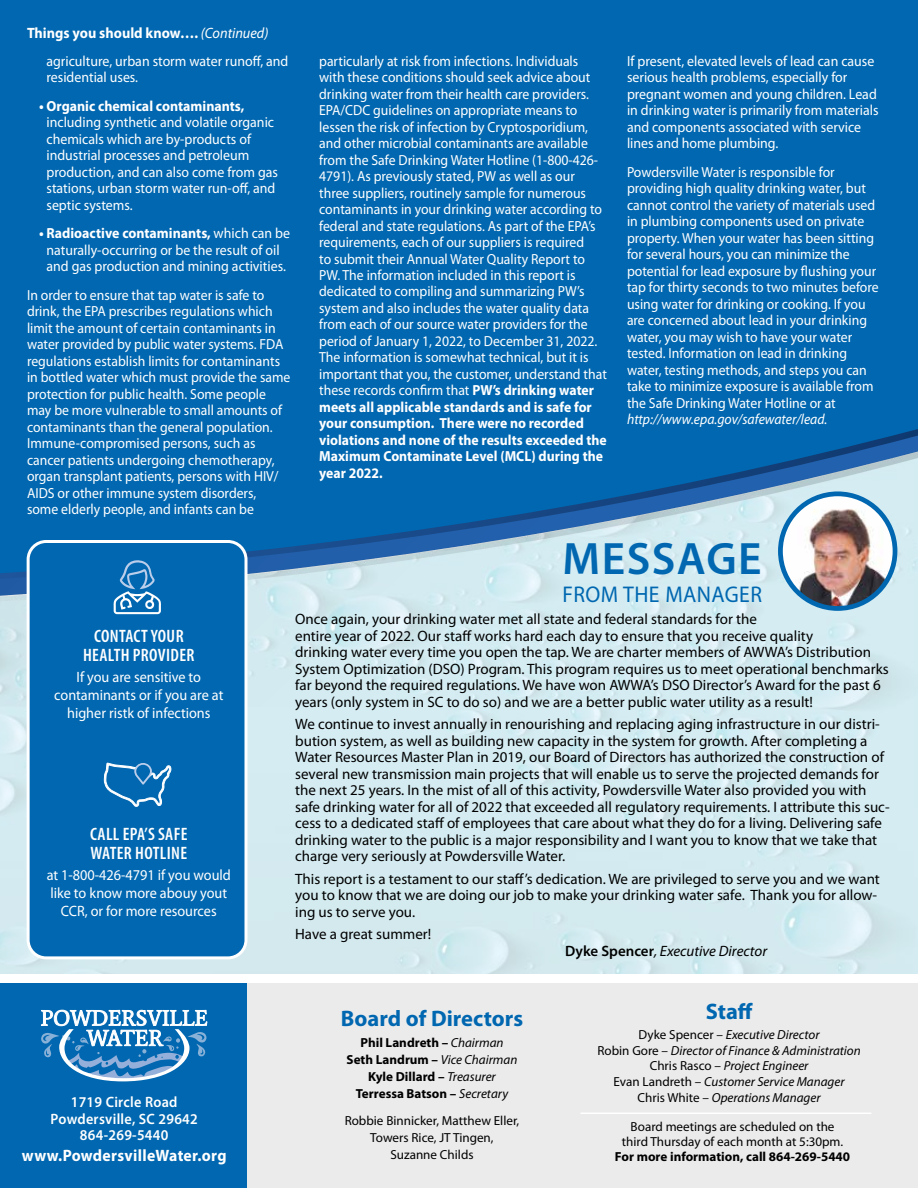
<style>
.page{position:relative;width:918px;height:1188px;background:#fff}
.page>*{position:absolute;margin:0;border:0;box-sizing:border-box;transform-origin:0 0}
.t1{font:600 45.6px "Myriad Pro";letter-spacing:.03em;color:#0067b0}
.t2{font:22.8px "Myriad Pro";letter-spacing:.02em;color:#0067b0;scale:.95 1}
.t3{font:700 22.5px "Myriad Pro";color:#0067b0}
.t4{font:600 condensed 18px/19.5px "Myriad Pro";letter-spacing:.02em;color:#fff;text-align:center}
.t5{font:700 16.5px "Myriad Pro";letter-spacing:.02em;color:#fff;scale:.95 1}
.t6{font:15px/16.5px "Myriad Pro";color:#000}
.t7{font:15px/18px "Myriad Pro";color:#fff;text-align:center;scale:.95 1}
.t8{font:600 15px/16.5px "Myriad Pro";letter-spacing:.02em;color:#fff;text-align:center;scale:.95 1}
.t9{font:700 15px "Myriad Pro";color:#fff;scale:.95 1}
.t10{font:italic 15px "Myriad Pro";color:#000}
.t11{font:14.7px/16.5px "Myriad Pro";color:#fff;scale:.94 1}
.t12{font:14.7px/16.5px "Myriad Pro";color:#fff;scale:.95 1}
.t13{font:italic 14.7px "Myriad Pro";color:#fff;scale:.94 1}
.t14{font:700 14.7px "Myriad Pro";color:#fff;scale:.95 1}
.t15{font:italic 13.2px/15.8px "Myriad Pro";color:#000;text-align:center}
.t16{font:700 13.2px/17px "Myriad Pro";color:#000;text-align:center}
.t17{font:13.2px/17px "Myriad Pro";color:#000;text-align:center}
.s1{font-weight:400;font-style:italic}
.s2{font-weight:700}
.s3{font-weight:600;font-style:normal}
.s4{font-style:normal}
</style>
<div class="page">
<div style="left:0;top:0;width:918px;height:589px;background:#0067b0"></div>
<img style="left:0;top:446px;width:918px;height:527px">
<div style="left:0;top:984px;width:316px;height:204px;background:#0067b0"></div>
<div style="left:248px;top:984px;width:670px;height:204px;background:#ebebec"></div>
<img style="left:780px;top:494px;width:115px;height:114px;border-radius:57px">
<div style="left:778px;top:491px;width:119px;height:120px;border:5px solid #0067b0;border-radius:50%"></div>
<hr style="left:580px;top:1113px;width:291px;height:1px;background:#fff">
<svg style="left:41px;top:1010px;width:166px;height:71px"></svg>
<div style="left:28px;top:542px;width:218px;height:416px;background:#0067b0;border-radius:18px"></div>
<div style="left:27px;top:540px;width:221px;height:419px;border:3px solid #fff;border-radius:18px"></div>
<svg style="left:114px;top:560px;width:47px;height:54px"></svg>
<svg style="left:104px;top:762px;width:67px;height:45px"></svg>
<p class="t9" style="left:27px;top:23px;width:256px">Things you should know…. <span class="s1">(Continued)</span></p>
<p class="t12" style="left:47px;top:52px;width:256px">agriculture, urban storm water runoff, and residential uses.</p>
<p class="t14" style="left:39px;top:96px;width:218px">• Organic chemical contaminants,</p>
<p class="t12" style="left:47px;top:114px;width:245px">including synthetic and volatile organic chemicals which are by-products of industrial processes and petroleum production, and can also come from gas stations, urban storm water run-off, and septic systems.</p>
<p class="t12" style="left:39px;top:225px;width:266px;text-align:center"><span class="s2">• Radioactive contaminants,</span> which can be naturally-occurring or be the result of oil and gas production and mining activities.</p>
<p class="t11" style="left:27px;top:286px;width:282px">In order to ensure that tap water is safe to drink, the EPA prescribes regulations which limit the amount of certain contaminants in water provided by public water systems. FDA regulations establish limits for contaminants in bottled water which must provide the same protection for public health. Some people may be more vulnerable to small amounts of contaminants than the general population.<br>Immune-compromised persons, such as cancer patients undergoing chemotherapy, organ transplant patients, persons with HIV/ AIDS or other immune system disorders, some elderly people, and infants can be</p>
<p class="t11" style="left:319px;top:52px;width:308px">particularly at risk from infections. Individuals with these conditions should seek advice about drinking water from their health care providers.<br>EPA/CDC guidelines on appropriate means to lessen the risk of infection by Cryptosporidium, and other microbial contaminants are available from the Safe Drinking Water Hotline (1-800-426- 4791). As previously stated, PW as well as our three suppliers, routinely sample for numerous contaminants in your drinking water according to federal and state regulations. As part of the EPA’s requirements, each of our suppliers is required<br>to submit their Annual Water Quality Report to PW. The information included in this report is dedicated to compiling and summarizing PW’s system and also includes the water quality data from each of our source water providers for the period of January 1, 2022, to December 31, 2022.<br>The information is somewhat technical, but it is important that you, the customer, understand that these records confirm that <span class="s2">PW’s drinking water meets all applicable standards and is safe for your consumption. There were no recorded violations and none of the results exceeded the Maximum Contaminate Level (MCL) during the year 2022.</span></p>
<p class="t12" style="left:627px;top:52px;width:266px">If present, elevated levels of lead can cause serious health problems, especially for pregnant women and young children. Lead in drinking water is primarily from materials and components associated with service lines and home plumbing.</p>
<p class="t11" style="left:627px;top:163px;width:269px">Powdersville Water is responsible for providing high quality drinking water, but cannot control the variety of materials used in plumbing components used on private property. When your water has been sitting for several hours, you can minimize the potential for lead exposure by flushing your tap for thirty seconds to two minutes before using water for drinking or cooking. If you are concerned about lead in your drinking water, you may wish to have your water tested. Information on lead in drinking water, testing methods, and steps you can take to minimize exposure is available from the Safe Drinking Water Hotline or at</p>
<p class="t13" style="left:627px;top:410px;width:215px">http://www.epa.gov/safewater/lead.</p>
<h1 class="t1" style="left:563px;top:529px;width:201px">MESSAGE</h1>
<h2 class="t2" style="left:562px;top:581px;width:212px">FROM THE MANAGER</h2>
<p class="t4" style="left:83px;top:626px;width:113px">CONTACT YOUR<br>HEALTH PROVIDER</p>
<p class="t7" style="left:54px;top:668px;width:180px">If you are sensitive to contaminants or if you are at higher ristk of infections</p>
<p class="t4" style="left:90px;top:824px;width:99px;text-align:left">CALL EPA’S SAFE<br>WATER HOTLINE</p>
<p class="t7" style="left:47px;top:866px;width:196px">at 1-800-426-4791 if you would like to know more abouy yout<br>CCR, or for more resources</p>
<p class="t8" style="left:51px;top:1094px;width:156px">1719 Circle Road<br>Powdersville, SC 29642<br>864-269-5440</p>
<p class="t5" style="left:22px;top:1145px;width:217px">www.PowdersvilleWater.org</p>
<p class="t6" style="left:295px;top:611px;width:595px">Once again, your drinking water met all state and federal standards for the<br>entire year of 2022. Our staff works hard each day to ensure that you receive quality<br>drinking water every time you open the tap. We are charter members of AWWA’s Distribution System Optimization (DSO) Program. This program requires us to meet operational benchmarks far beyond the required regulations. We have won AWWA’s DSO Director’s Award for the past 6 years (only system in SC to do so) and we are a better public water utility as a result!</p>
<p class="t6" style="left:295px;top:716px;width:596px">We continue to invest annually in renourishing and replacing aging infrastructure in our distri&shy;bution system, as well as building new capacity in the system for growth. After completing a Water Resources Master Plan in 2019, our Board of Directors has authorized the construction of several new transmission main projects that will enable us to serve the projected demands for the next 25 years. In the mist of all of this activity, Powdersville Water also provided you with safe drinking water for all of 2022 that exceeded all regulatory requirements. I attribute this suc&shy;cess to a dedicated staff of employees that care about what they do for a living. Delivering safe drinking water to the public is a major responsibility and I want you to know that we take that charge very seriously at Powdersville Water.</p>
<p class="t6" style="left:295px;top:870px;width:586px">This report is a testament to our staff’s dedication. We are privileged to serve you and we want you to know that we are doing our job to make your drinking water safe. Thank you for allow&shy;ing us to serve you.</p>
<p class="t6" style="left:295px;top:926px;width:138px">Have a great summer!</p>
<p class="t10" style="left:565px;top:941px;width:203px"><span class="s3">Dyke Spencer</span>, Executive Director</p>
<h3 class="t3" style="left:341px;top:1004px;width:184px">Board of Directors</h3>
<p class="t16" style="left:347px;top:1034px;width:172px">Phil Landreth – <span class="s1">Chairman<br></span>Seth Landrum – <span class="s1">Vice Chairman<br></span>Kyle Dillard – <span class="s1">Treasurer<br></span>Terressa Batson – <span class="s1">Secretary</span></p>
<p class="t17" style="left:345px;top:1112px;width:176px">Robbie Binnicker, Matthew Eller,<br>Towers Rice, JT Tingen,<br>Suzanne Childs</p>
<h3 class="t3" style="left:706px;top:996px;width:49px">Staff</h3>
<p class="t15" style="left:597px;top:1026px;width:265px"><span class="s4">Dyke Spencer –</span> Executive Director<br><span class="s4">Robin Gore –</span> Director of Finance &amp; Administration <span class="s4">Chris Rasco –</span> Project Engineer<br><span class="s4">Evan Landreth –</span> Customer Service Manager<br><span class="s4">Chris White –</span> Operations Manager</p>
<p class="t17" style="left:622px;top:1119px;width:223px;line-height:15px">Board meetings are scheduled on the third Thursday of each month at 5:30pm.</p>
<p class="t16" style="left:615px;top:1147px;width:237px">For more information, call 864-269-5440</p>
</div>
